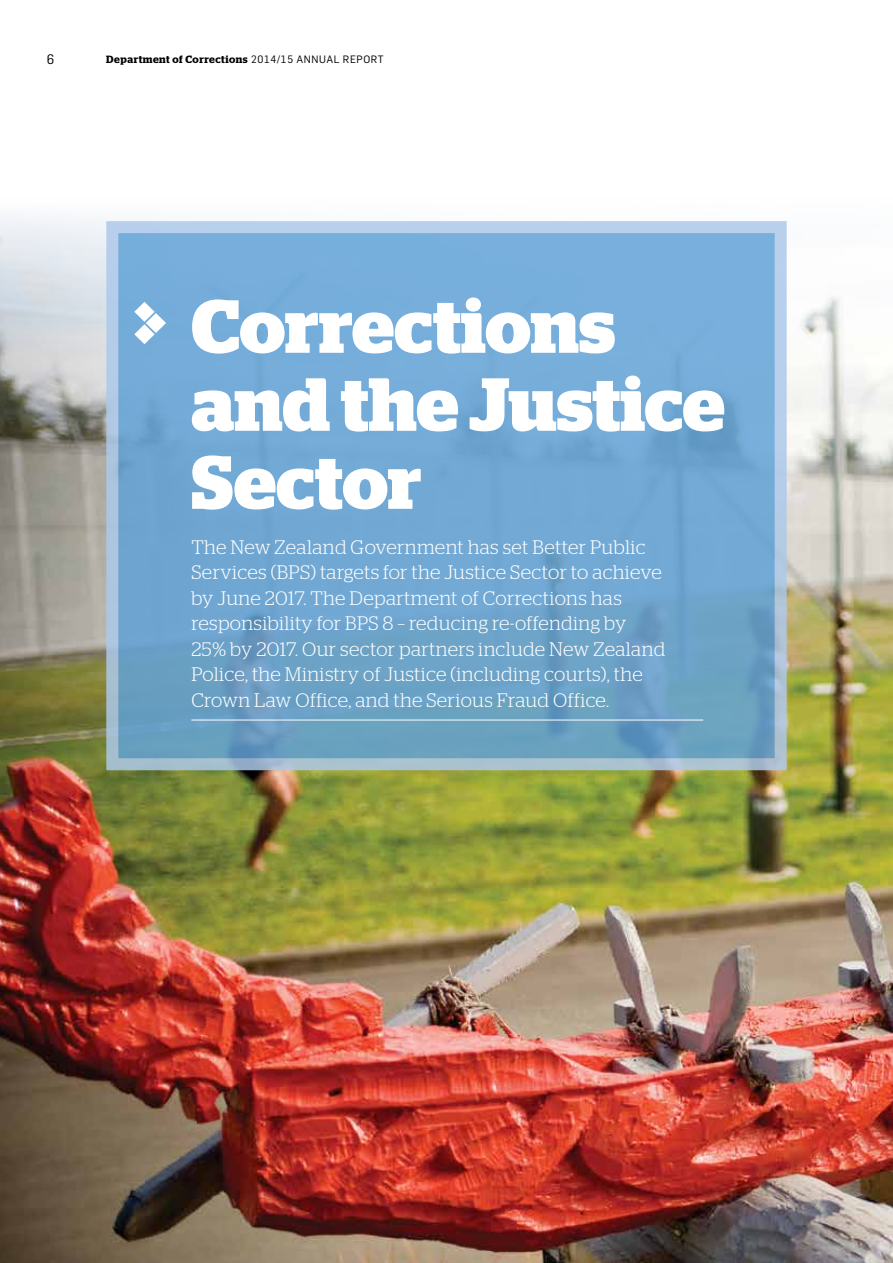
<style>
.page{position:relative;width:893px;height:1263px;background:#fff}
.page>*{position:absolute;margin:0;border:0;box-sizing:border-box;transform-origin:0 0}
.t1{font:700 75px/78px "Stag";color:#fff}
.t2{font:300 19.5px/25.5px "Stag";letter-spacing:.02em;color:#fff}
.t3{font:13.5px "Flama Maori";color:#000}
.t4{font:600 10.5px "Stag";letter-spacing:.05em;color:#000}
.s1{font-family:"Flama Maori";font-weight:400}
</style>
<div class="page">
<img style="left:0;top:215px;width:893px;height:1048px">
<div style="left:106px;top:221px;width:681px;height:549px;background:linear-gradient(to bottom,#79b1e1,#699fc2);border:12px solid #adc9ea"></div>
<svg style="left:134px;top:302px;width:32px;height:42px"></svg>
<hr style="left:191px;top:720px;width:512px;height:1px;background:#fff">
<p class="t3" style="left:47px;top:51px;width:9px">6</p>
<p class="t4" style="left:106px;top:53px;width:279px">Department of Corrections <span class="s1">2014/15 ANNUAL REPORT</span></p>
<h1 class="t1" style="left:191px;top:288px;width:535px">Corrections and the Justice<br>Sector</h1>
<p class="t2" style="left:191px;top:534px;width:476px">The New Zealand Government has set Better Public Services (BPS) targets for the Justice Sector to achieve by June 2017. The Department of Corrections has responsibility for BPS 8 – reducing re-offending by 25% by 2017. Our sector partners include New Zealand Police, the Ministry of Justice (including courts), the Crown Law Office, and the Serious Fraud Office.</p>
</div>
